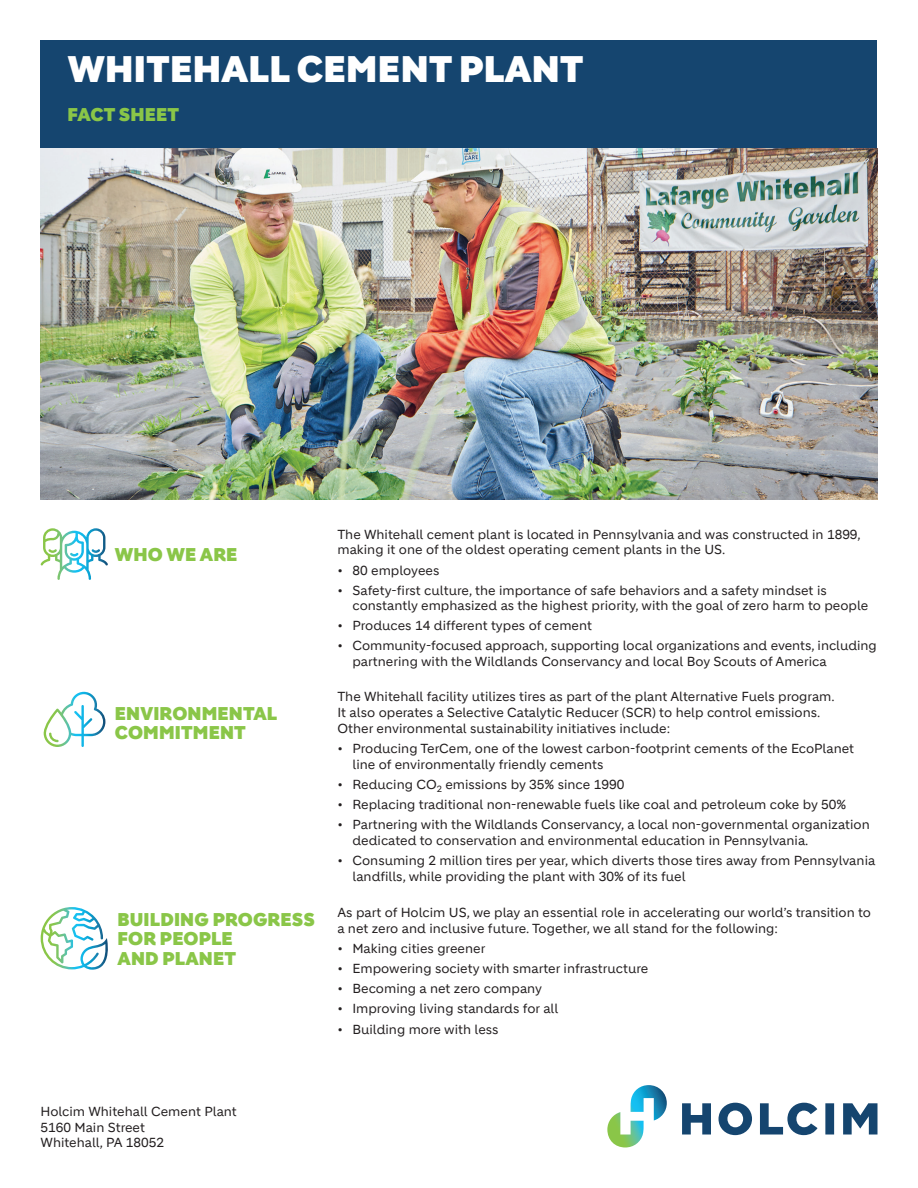
<style>
.page{position:relative;width:918px;height:1188px;background:#fff}
.page>*{position:absolute;margin:0;border:0;box-sizing:border-box;transform-origin:0 0}
.t1{font:900 36px "Holcim Headline";letter-spacing:.01em;color:#fff}
.t2{font:900 18px/19.5px "Holcim Headline";letter-spacing:.01em;color:#8ac648}
.t3{font:12.75px/15.8px "Holcim";color:#231f20}
</style>
<div class="page">
<img style="left:40px;top:148px;width:838px;height:352px">
<div style="left:40px;top:40px;width:838px;height:108px;background:#15456f"></div>
<svg style="left:682px;top:1103px;width:196px;height:32px"></svg>
<svg style="left:607px;top:1085px;width:60px;height:63px"></svg>
<svg style="left:40px;top:528px;width:68px;height:52px"></svg>
<svg style="left:44px;top:692px;width:61px;height:55px"></svg>
<svg style="left:41px;top:907px;width:67px;height:63px"></svg>
<h1 class="t1" style="left:68px;top:48px;width:517px">WHITEHALL CEMENT PLANT</h1>
<h2 class="t2" style="left:68px;top:105px;width:113px">FACT SHEET</h2>
<h2 class="t2" style="left:115px;top:545px;width:124px">WHO WE ARE</h2>
<h2 class="t2" style="left:115px;top:704px;width:164px">ENVIRONMENTAL<br>COMMITMENT</h2>
<h2 class="t2" style="left:118px;top:910px;width:199px">BUILDING PROGRESS<br>FOR PEOPLE<br>AND PLANET</h2>
<p class="t3" style="left:338px;top:526px;width:525px">The Whitehall cement plant is located in Pennsylvania and was constructed in 1899, making it one of the oldest operating cement plants in the US.</p>
<p class="t3" style="left:338px;top:562px;width:103px">• 80 employees</p>
<p class="t3" style="left:352px;top:582px;width:517px;text-indent:-15px">• Safety-first culture, the importance of safe behaviors and a safety mindset is constantly emphasized as the highest priority, with the goal of zero harm to people</p>
<p class="t3" style="left:338px;top:618px;width:256px">• Produces 14 different types of cement</p>
<p class="t3" style="left:352px;top:638px;width:526px;text-indent:-15px">• Community-focused approach, supporting local organizations and events, including partnering with the Wildlands Conservancy and local Boy Scouts of America</p>
<p class="t3" style="left:338px;top:689px;width:499px">The Whitehall facility utilizes tires as part of the plant Alternative Fuels program.<br>It also operates a Selective Catalytic Reducer (SCR) to help control emissions.<br>Other environmental sustainability initiatives include:</p>
<p class="t3" style="left:352px;top:741px;width:503px;text-indent:-15px">• Producing TerCem, one of the lowest carbon-footprint cements of the EcoPlanet line of environmentally friendly cements</p>
<p class="t3" style="left:338px;top:776px;width:288px">• Reducing CO<sub>2</sub> emissions by 35% since 1990</p>
<p class="t3" style="left:337px;top:797px;width:510px">• Replacing traditional non-renewable fuels like coal and petroleum coke by 50%</p>
<p class="t3" style="left:352px;top:817px;width:519px;text-indent:-15px">• Partnering with the Wildlands Conservancy, a local non-governmental organization dedicated to conservation and environmental education in Pennsylvania.</p>
<p class="t3" style="left:352px;top:852px;width:524px;text-indent:-15px">• Consuming 2 million tires per year, which diverts those tires away from Pennsylvania landfills, while providing the plant with 30% of its fuel</p>
<p class="t3" style="left:338px;top:905px;width:535px">As part of Holcim US, we play an essential role in accelerating our world’s transition to a net zero and inclusive future. Together, we all stand for the following:</p>
<p class="t3" style="left:338px;top:941px;width:149px">• Making cities greener</p>
<p class="t3" style="left:338px;top:961px;width:312px">• Empowering society with smarter infrastructure</p>
<p class="t3" style="left:338px;top:981px;width:206px">• Becoming a net zero company</p>
<p class="t3" style="left:338px;top:1001px;width:222px">• Improving living standards for all</p>
<p class="t3" style="left:338px;top:1021px;width:163px">• Building more with less</p>
<p class="t3" style="left:40px;top:1104px;width:198px">Holcim Whitehall Cement Plant<br>5160 Main Street<br>Whitehall, PA 18052</p>
</div>
